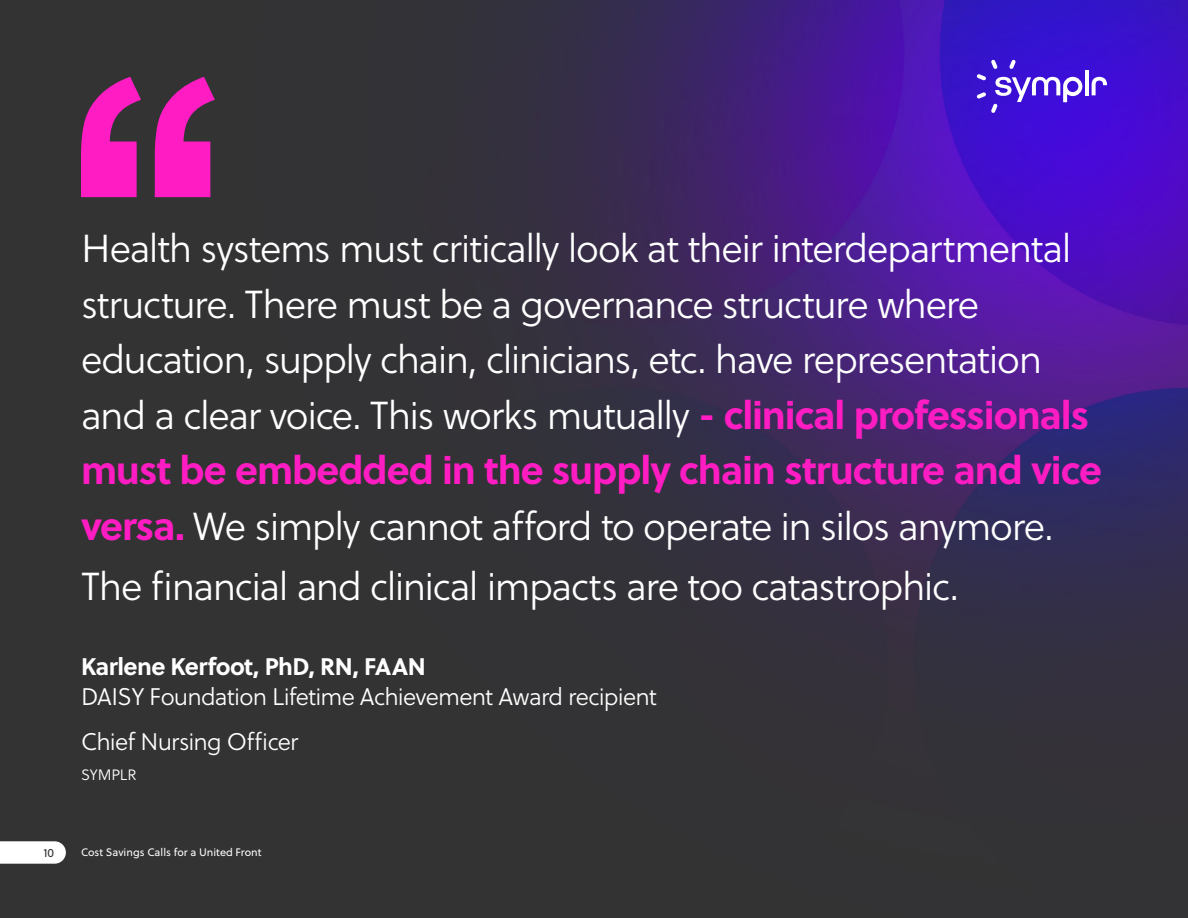
<style>
.page{position:relative;width:1188px;height:918px;background:#fff}
.page>*{position:absolute;margin:0;border:0;box-sizing:border-box;transform-origin:0 0}
.t1{font:39px/55.5px "Soleil Lt";letter-spacing:-.035em;color:#fff}
.t2{font:24px/30px "Soleil Lt";letter-spacing:-.03em;color:#fff}
.t3{font:15px "Soleil Lt";letter-spacing:-.005em;color:#fff}
.t4{font:12px "Soleil";color:#333}
.t5{font:10.8px "Soleil";color:#fff}
.s1{font-family:"Soleil";font-weight:700;color:#ff1cc3}
.s2{font-family:"Soleil";font-weight:700}
</style>
<div class="page">
<img style="left:0;top:0;width:1188px;height:918px">
<svg style="left:81px;top:77px;width:134px;height:120px;background:#b2248c"></svg>
<svg style="left:0;top:841px;width:66px;height:23px"></svg>
<hr style="left:1085px;top:70px;width:4px;height:25px;background:#fff">
<svg style="left:1092px;top:77px;width:15px;height:18px"></svg>
<svg style="left:977px;top:60px;width:105px;height:53px;background:#5d39dc"></svg>
<p class="t1" style="left:81px;top:223px;width:1023px">Health systems must critically look at their interdepartmental structure. There must be a governance structure where education, supply chain, clinicians, etc. have representation and a clear voice. This works mutually <span class="s1">- clinical professionals must be embedded in the supply chain structure and vice versa.</span> We simply cannot afford to operate in silos anymore.</p>
<p class="t1" style="left:81px;top:560px;width:880px">The financial and clinical impacts are too catastrophic.</p>
<p class="t2" style="left:81px;top:652px;width:578px"><span class="s2">Karlene Kerfoot, PhD, RN, FAAN<br></span>DAISY Foundation Lifetime Achievement Award recipient</p>
<p class="t2" style="left:81px;top:727px;width:219px">Chief Nursing Officer</p>
<p class="t3" style="left:81px;top:766px;width:57px">SYMPLR</p>
<p class="t4" style="left:43px;top:845px;width:12px">10</p>
<p class="t5" style="left:81px;top:846px;width:182px">Cost Savings Calls for a United Front</p>
</div>
